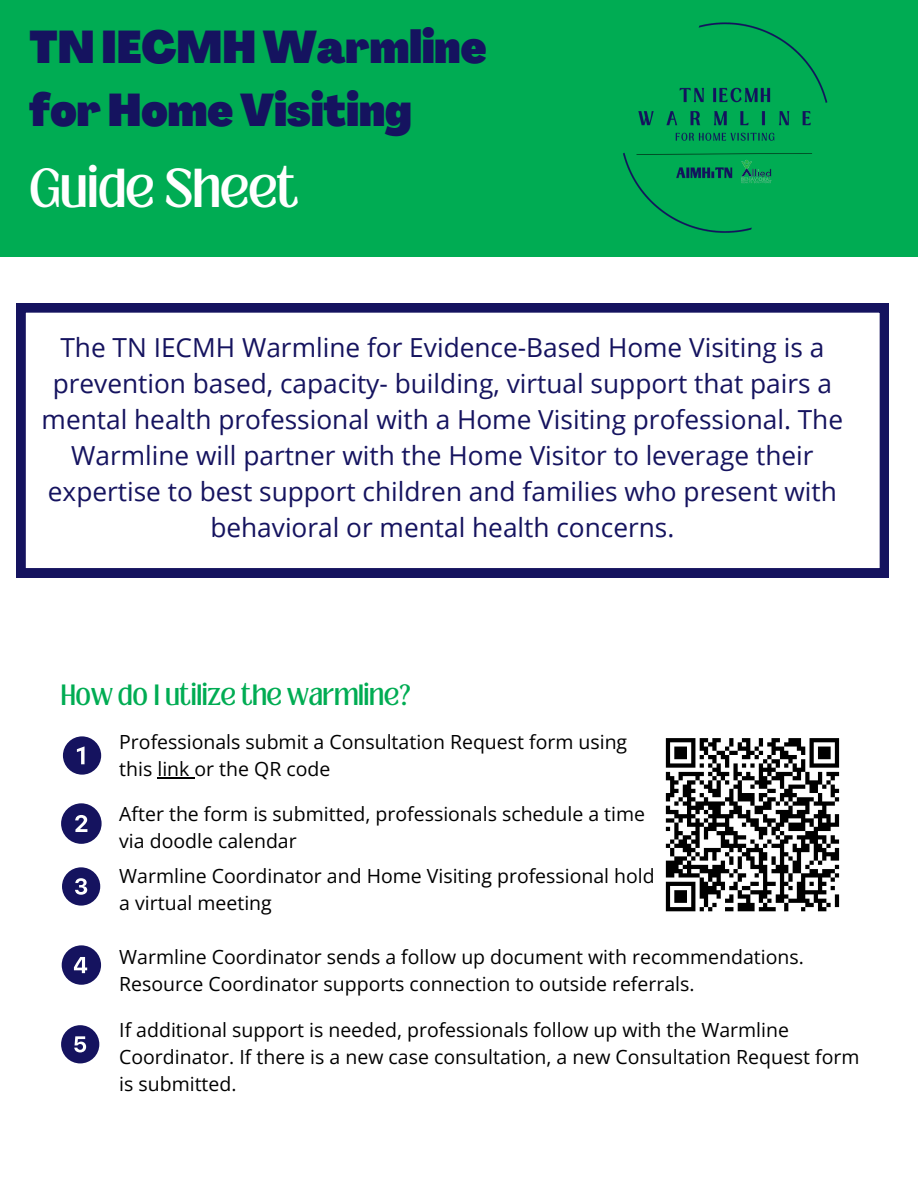
<style>
.page{position:relative;width:918px;height:1188px;background:#fff}
.page>*{position:absolute;margin:0;border:0;box-sizing:border-box;transform-origin:0 0}
.t1{font:900 condensed 45px "Agrandir";color:#15135f}
.t2{font:500 42px "Loubag";color:#fff}
.t3{font:26.25px/36px "Open Sans";color:#15135f;text-align:center}
.t4{font:22.5px "Loubag";color:#00ac53}
.t5{font:19.5px/27px "Open Sans";color:#000}
</style>
<div class="page">
<div style="left:0;top:0;width:918px;height:256px;background:#00ac53"></div>
<svg style="left:17px;top:304px;width:872px;height:273px"></svg>
<svg style="left:63px;top:736px;width:38px;height:39px"></svg>
<svg style="left:61px;top:803px;width:41px;height:41px"></svg>
<svg style="left:62px;top:867px;width:38px;height:39px"></svg>
<svg style="left:62px;top:945px;width:39px;height:40px"></svg>
<svg style="left:61px;top:1025px;width:38px;height:38px"></svg>
<svg style="left:665px;top:738px;width:175px;height:174px"></svg>
<img style="left:595px;top:22px;width:261px;height:235px">
<hr style="left:157px;top:777px;width:38px;height:1px;background:#000">
<p class="t1" style="left:29px;top:29px;width:459px">TN IECMH Warmline</p>
<p class="t1" style="left:29px;top:92px;width:384px">for Home Visiting</p>
<p class="t2" style="left:29px;top:154px;width:271px">Guide Sheet</p>
<p class="t3" style="left:42px;top:329px;width:803px">The TN IECMH Warmline for Evidence-Based Home Visiting is a prevention based, capacity- building, virtual support that pairs a mental health professional with a Home Visiting professional. The Warmline will partner with the Home Visitor to leverage their expertise to best support children and families who present with behavioral or mental health concerns.</p>
<p class="t4" style="left:61px;top:677px;width:352px">How do I utilize the warmline?</p>
<p class="t5" style="left:119px;top:728px;width:509px">Professionals submit a Consultation Request form using this link or the QR code</p>
<p class="t5" style="left:119px;top:799px;width:527px">After the form is submitted, professionals schedule a time via doodle calendar</p>
<p class="t5" style="left:119px;top:862px;width:537px">Warmline Coordinator and Home Visiting professional hold a virtual meeting</p>
<p class="t5" style="left:119px;top:943px;width:686px">Warmline Coordinator sends a follow up document with recommendations.<br>Resource Coordinator supports connection to outside referrals.</p>
<p class="t5" style="left:119px;top:1016px;width:742px">If additional support is needed, professionals follow up with the Warmline<br>Coordinator. If there is a new case consultation, a new Consultation Request form is submitted.</p>
</div>
